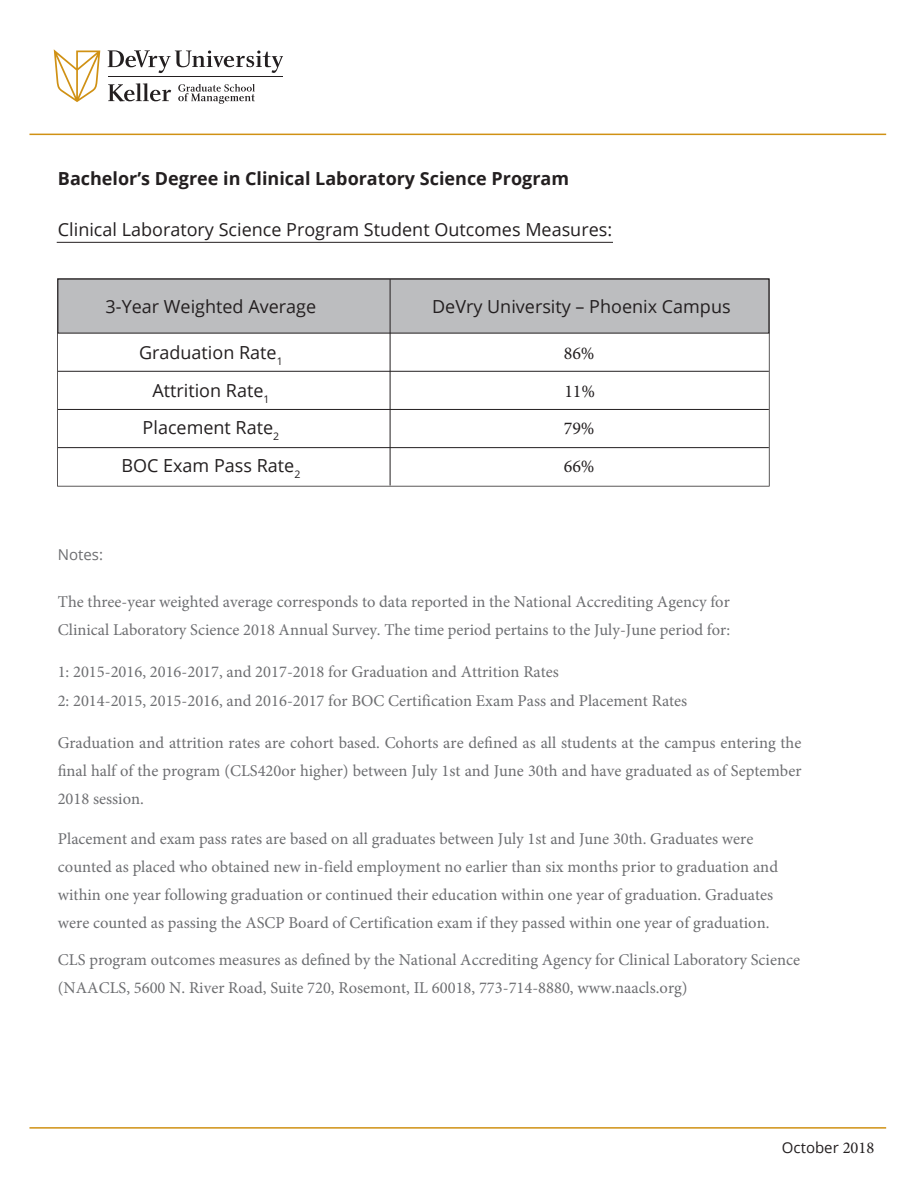
<style>
.page{position:relative;width:918px;height:1188px;background:#fff}
.page>*{position:absolute;margin:0;border:0;box-sizing:border-box;transform-origin:0 0}
.t1{font:18px "Open Sans";color:#231f20}
.t2{font:700 18px "Open Sans";color:#231f20}
.t3{font:18px "Minion Pro";color:#231f20}
.t4{font:16.5px/28px "Minion Pro";color:#6d6e71}
.t5{font:15px "Open Sans";color:#231f20}
.t6{font:15px "Open Sans";color:#6d6e71}
.s1{font-family:"Minion Pro";font-size:16.5px}
</style>
<div class="page">
<hr style="left:57px;top:242px;width:556px;height:1px;background:#231f20">
<hr style="left:29px;top:1127px;width:857px;height:2px;background:#d09114">
<hr style="left:29px;top:134px;width:857px;height:1px;background:#d09114">
<svg style="left:57px;top:278px;width:713px;height:209px"></svg>
<div style="left:58px;top:279px;width:711px;height:54px;background:#bcbdbf;border:1px solid #231f20"></div>
<hr style="left:58px;top:371px;width:711px;height:1px;background:#231f20">
<hr style="left:390px;top:279px;width:1px;height:206px;background:#231f20">
<hr style="left:58px;top:409px;width:711px;height:1px;background:#231f20">
<hr style="left:58px;top:447px;width:711px;height:1px;background:#231f20">
<svg style="left:54px;top:49px;width:46px;height:53px"></svg>
<svg style="left:108px;top:50px;width:175px;height:23px"></svg>
<svg style="left:108px;top:83px;width:63px;height:18px"></svg>
<svg style="left:178px;top:84px;width:77px;height:20px"></svg>
<hr style="left:108px;top:76px;width:174px;height:1px;background:#231f20">
<h1 class="t2" style="left:58px;top:166px;width:513px">Bachelor’s Degree in Clinical Laboratory Science Program</h1>
<h2 class="t1" style="left:58px;top:218px;width:556px">Clinical Laboratory Science Program Student Outcomes Measures:</h2>
<p class="t1" style="left:106px;top:294px;width:212px">3-Year Weighted Average</p>
<p class="t1" style="left:432px;top:294px;width:300px">DeVry University – Phoenix Campus</p>
<p class="t1" style="left:139px;top:341px;width:145px">Graduation Rate<sub>1</sub></p>
<p class="t3" style="left:564px;top:342px;width:32px">86%</p>
<p class="t1" style="left:152px;top:378px;width:119px">Attrition Rate<sub>1</sub></p>
<p class="t3" style="left:564px;top:379px;width:32px">11%</p>
<p class="t1" style="left:143px;top:416px;width:138px">Placement Rate<sub>2</sub></p>
<p class="t3" style="left:564px;top:417px;width:32px">79%</p>
<p class="t1" style="left:121px;top:453px;width:180px">BOC Exam Pass Rate<sub>2</sub></p>
<p class="t3" style="left:564px;top:454px;width:32px">66%</p>
<h3 class="t6" style="left:58px;top:545px;width:47px">Notes:</h3>
<p class="t4" style="left:58px;top:588px;width:674px">The three-year weighted average corresponds to data reported in the National Accrediting Agency for<br>Clinical Laboratory Science 2018 Annual Survey. The time period pertains to the July-June period for:</p>
<p class="t4" style="left:58px;top:658px;width:503px">1: 2015-2016, 2016-2017, and 2017-2018 for Graduation and Attrition Rates</p>
<p class="t4" style="left:58px;top:686px;width:631px">2: 2014-2015, 2015-2016, and 2016-2017 for BOC Certification Exam Pass and Placement Rates</p>
<p class="t4" style="left:58px;top:728px;width:745px;text-align:justify">Graduation and attrition rates are cohort based. Cohorts are defined as all students at the campus entering the final half of the program (CLS420or higher) between July 1st and June 30th and have graduated as of September 2018 session.</p>
<p class="t4" style="left:58px;top:825px;width:722px">Placement and exam pass rates are based on all graduates between July 1st and June 30th. Graduates were counted as placed who obtained new in-field employment no earlier than six months prior to graduation and within one year following graduation or continued their education within one year of graduation. Graduates were counted as passing the ASCP Board of Certification exam if they passed within one year of graduation.</p>
<p class="t4" style="left:58px;top:946px;width:744px">CLS program outcomes measures as defined by the National Accrediting Agency for Clinical Laboratory Science (NAACLS, 5600 N. River Road, Suite 720, Rosemont, IL 60018, 773-714-8880, www.naacls.org)</p>
<p class="t5" style="left:782px;top:1137px;width:94px">October <span class="s1">2018</span></p>
</div>
